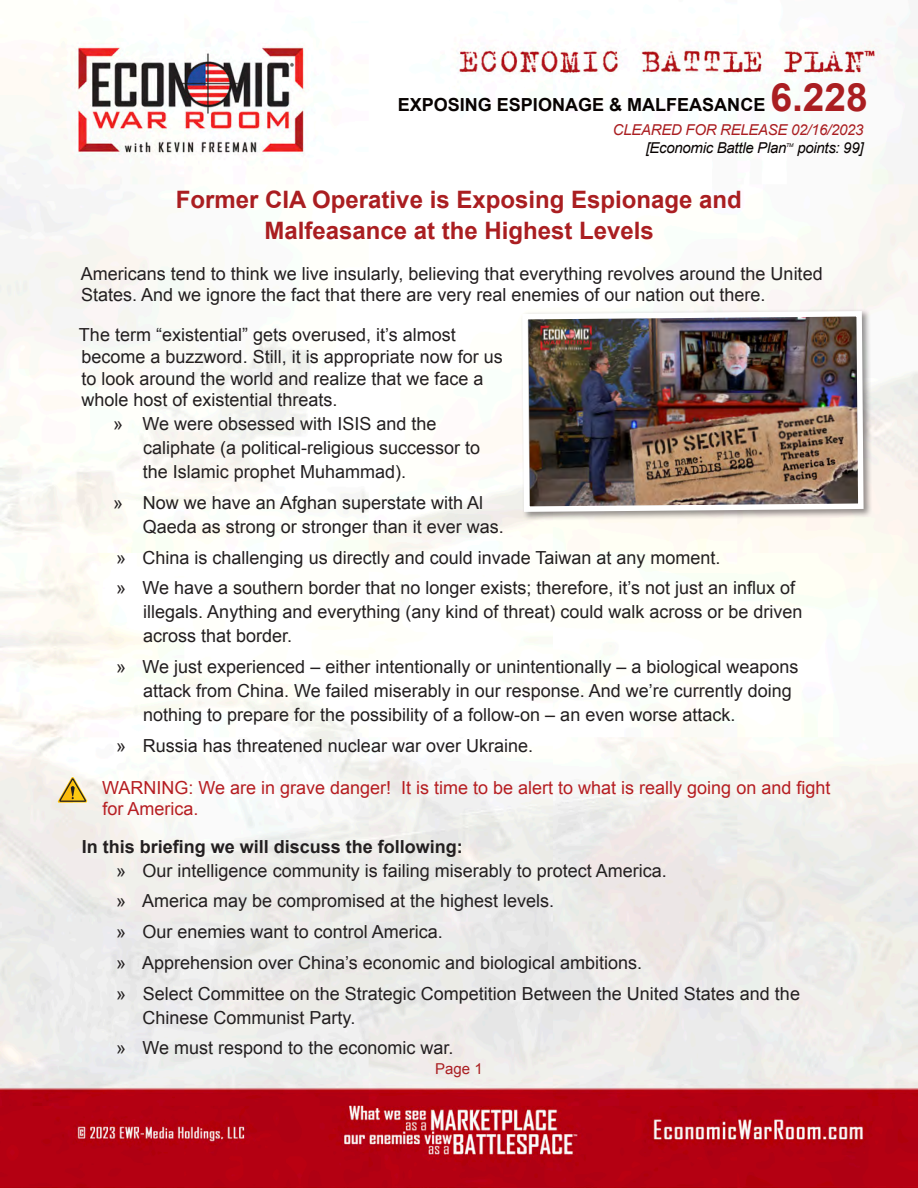
<style>
.page{position:relative;width:918px;height:1188px;background:#fff}
.page>*{position:absolute;margin:0;border:0;box-sizing:border-box;transform-origin:0 0}
.t1{font:700 24px/31.8px "Arial";color:#aa1e21;text-align:center}
.t2{font:18px/24px "Arial";color:#231f20}
.t3{font:18px/21.6px "Arial";color:#b61e22}
.t4{font:700 18px "Arial";color:#231f20}
.t5{font:700 18px "Arial";color:#080302}
.t6{font:italic 15px "Arial";letter-spacing:-.02em;color:#080302}
.t7{font:italic 15px "Arial";letter-spacing:-.02em;color:#aa1e21}
.t8{font:15px "Arial";color:#aa1e21}
.t9{font:italic 5.25px "Arial";color:#080302}
.s1{font-size:39px;color:#aa1e21}
</style>
<div class="page">
<img style="left:0;top:5px;width:918px;height:1183px">
<div style="left:520px;top:309px;width:352px;height:212px;background:#231f20;opacity:.48"></div>
<img style="left:519px;top:308px;width:347px;height:207px">
<svg style="left:58px;top:776px;width:30px;height:27px"></svg>
<p class="t5" style="left:398px;top:93px;width:472px">EXPOSING ESPIONAGE &amp; MALFEASANCE <span class="s1">6.228</span></p>
<p class="t7" style="left:613px;top:120px;width:252px">CLEARED FOR RELEASE 02/16/2023</p>
<p class="t6" style="left:646px;top:138px;width:142px">[Economic Battle Plan</p>
<p class="t9" style="left:786px;top:141px;width:9px">TM</p>
<p class="t6" style="left:797px;top:138px;width:68px">points: 99]</p>
<p class="t1" style="left:176px;top:184px;width:567px">Former CIA Operative is Exposing Espionage and<br>Malfeasance at the Highest Levels</p>
<p class="t2" style="left:81px;top:263px;width:744px;line-height:21.6px">Americans tend to think we live insularly, believing that everything revolves around the United<br>States. And we ignore the fact that there are very real enemies of our nation out there.</p>
<p class="t2" style="left:79px;top:324px;width:425px;line-height:21.6px">The term “existential” gets overused, it’s almost become a buzzword. Still, it is appropriate now for us to look around the world and realize that we face a whole host of existential threats.</p>
<p class="t2" style="left:143px;top:412px;width:339px;text-indent:-30px">» We were obsessed with ISIS and the caliphate (a political-religious successor to the Islamic prophet Muhammad).</p>
<p class="t2" style="left:143px;top:491px;width:363px;text-indent:-29px">» Now we have an Afghan superstate with Al<br>Qaeda as strong or stronger than it ever was.</p>
<p class="t2" style="left:116px;top:546px;width:606px">» China is challenging us directly and could invade Taiwan at any moment.</p>
<p class="t2" style="left:143px;top:576px;width:661px;text-indent:-27px">» We have a southern border that no longer exists; therefore, it’s not just an influx of illegals. Anything and everything (any kind of threat) could walk across or be driven across that border.</p>
<p class="t2" style="left:143px;top:655px;width:657px;text-indent:-27px">» We just experienced – either intentionally or unintentionally – a biological weapons attack from China. We failed miserably in our response. And we’re currently doing nothing to prepare for the possibility of a follow-on – an even worse attack.</p>
<p class="t2" style="left:116px;top:734px;width:418px">» Russia has threatened nuclear war over Ukraine.</p>
<p class="t3" style="left:102px;top:777px;width:730px">WARNING: We are in grave danger! It is time to be alert to what is really going on and fight for America.</p>
<p class="t4" style="left:82px;top:834px;width:383px">In this briefing we will discuss the following:</p>
<p class="t2" style="left:116px;top:858px;width:552px">» Our intelligence community is failing miserably to protect America.</p>
<p class="t2" style="left:116px;top:889px;width:439px">» America may be compromised at the highest levels.</p>
<p class="t2" style="left:116px;top:920px;width:328px">» Our enemies want to control America.</p>
<p class="t2" style="left:116px;top:951px;width:527px">» Apprehension over China’s economic and biological ambitions.</p>
<p class="t2" style="left:143px;top:981px;width:659px;text-indent:-26px">» Select Committee on the Strategic Competition Between the United States and the<br>Chinese Communist Party.</p>
<p class="t2" style="left:116px;top:1036px;width:339px">» We must respond to the economic war.</p>
<p class="t8" style="left:435px;top:1059px;width:49px">Page 1</p>
</div>
